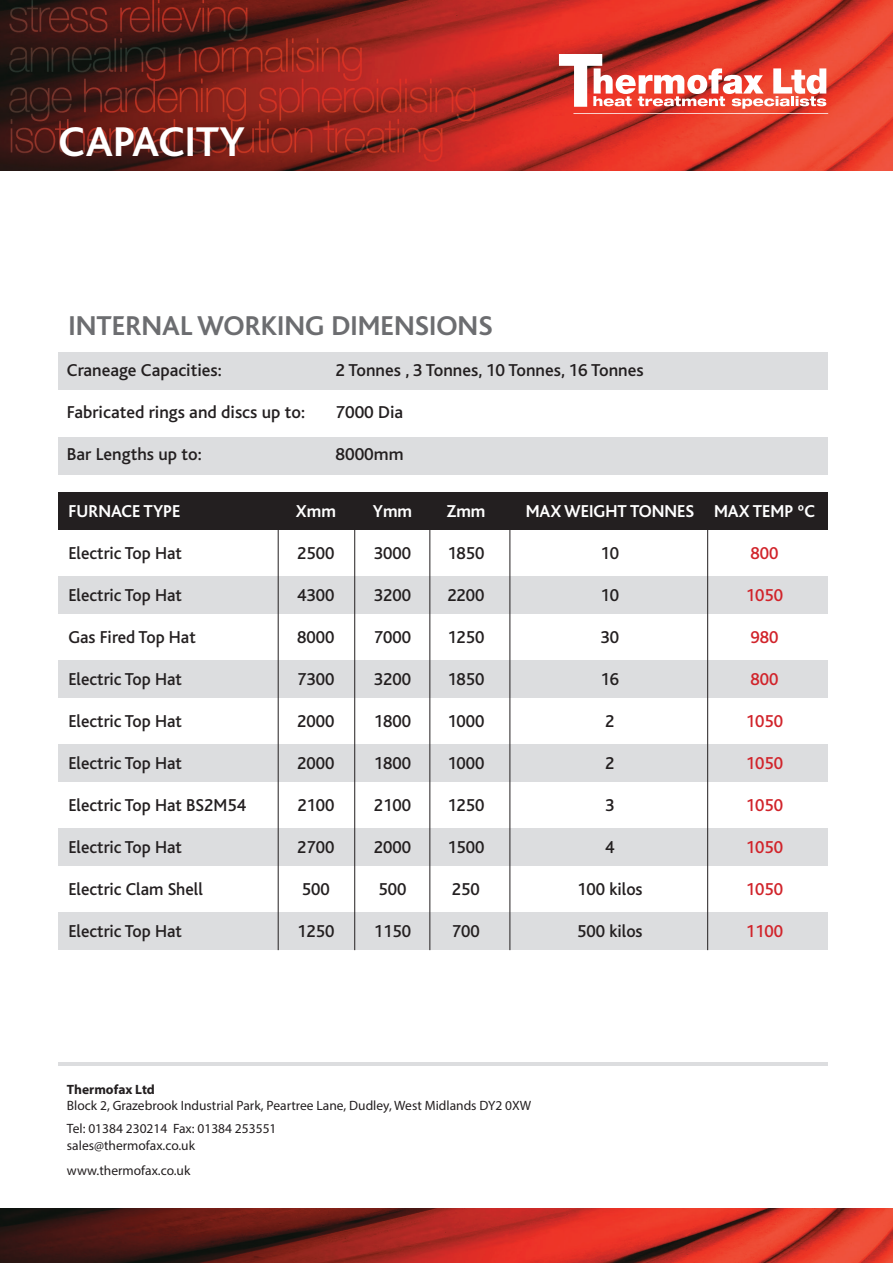
<style>
.page{position:relative;width:893px;height:1263px;background:#fff}
.page>*{position:absolute;margin:0;border:0;box-sizing:border-box;transform-origin:0 0}
.t1{font:700 43.5px "Bliss";color:#fff}
.t2{font:700 28.5px "Bliss";color:#6c6d70}
.t3{font:500 18px "Bliss";color:#231f20}
.t4{font:700 18px "Bliss";color:#fff}
.t5{font:500 18px "Bliss";color:#d1232a}
.t6{font:13.5px "Myriad Pro";color:#231f20}
.t7{font:700 13.5px "Myriad Pro";color:#231f20}
</style>
<div class="page">
<div style="left:59px;top:913px;width:769px;height:37px;background:#dcdddf"></div>
<div style="left:59px;top:829px;width:769px;height:37px;background:#dcdddf"></div>
<div style="left:59px;top:493px;width:769px;height:37px;background:#231f20"></div>
<div style="left:59px;top:577px;width:769px;height:37px;background:#dcdddf"></div>
<div style="left:59px;top:352px;width:769px;height:37px;background:#dcdddf"></div>
<div style="left:59px;top:437px;width:769px;height:38px;background:#dcdddf"></div>
<div style="left:59px;top:661px;width:769px;height:37px;background:#dcdddf"></div>
<div style="left:59px;top:745px;width:769px;height:37px;background:#dcdddf"></div>
<img style="left:0;top:0;width:893px;height:171px">
<img style="left:0;top:1209px;width:893px;height:54px">
<hr style="left:278px;top:494px;width:1px;height:456px;background:#231f20">
<hr style="left:354px;top:494px;width:1px;height:456px;background:#231f20">
<hr style="left:429px;top:494px;width:1px;height:456px;background:#231f20">
<hr style="left:509px;top:494px;width:1px;height:456px;background:#231f20">
<hr style="left:707px;top:494px;width:1px;height:456px;background:#231f20">
<hr style="left:59px;top:1063px;width:769px;height:3px;background:#dcdddf">
<svg style="left:559px;top:54px;width:267px;height:55px"></svg>
<hr style="left:573px;top:113px;width:255px;height:1px;background:#fff">
<p class="t1" style="left:59px;top:119px;width:188px">CAPACITY</p>
<p class="t2" style="left:68px;top:310px;width:426px">INTERNAL WORKING DIMENSIONS</p>
<p class="t3" style="left:67px;top:361px;width:156px">Craneage Capacities:</p>
<p class="t3" style="left:335px;top:361px;width:310px">2 Tonnes , 3 Tonnes, 10 Tonnes, 16 Tonnes</p>
<p class="t3" style="left:67px;top:403px;width:240px">Fabricated rings and discs up to:</p>
<p class="t3" style="left:335px;top:403px;width:69px">7000 Dia</p>
<p class="t3" style="left:67px;top:445px;width:136px">Bar Lengths up to:</p>
<p class="t3" style="left:335px;top:445px;width:69px">8000mm</p>
<p class="t4" style="left:68px;top:502px;width:113px">FURNACE TYPE</p>
<p class="t4" style="left:296px;top:502px;width:41px">Xmm</p>
<p class="t4" style="left:373px;top:502px;width:41px">Ymm</p>
<p class="t4" style="left:446px;top:502px;width:41px">Zmm</p>
<p class="t4" style="left:526px;top:502px;width:291px">MAX WEIGHT TONNES MAX TEMP ºC</p>
<p class="t3" style="left:68px;top:544px;width:115px">Electric Top Hat</p>
<p class="t3" style="left:297px;top:544px;width:39px">2500</p>
<p class="t3" style="left:374px;top:544px;width:39px">3000</p>
<p class="t3" style="left:447px;top:544px;width:39px">1850</p>
<p class="t3" style="left:601px;top:544px;width:20px">10</p>
<p class="t5" style="left:750px;top:544px;width:29px">800</p>
<p class="t3" style="left:68px;top:586px;width:115px">Electric Top Hat</p>
<p class="t3" style="left:297px;top:586px;width:39px">4300</p>
<p class="t3" style="left:374px;top:586px;width:39px">3200</p>
<p class="t3" style="left:447px;top:586px;width:39px">2200</p>
<p class="t3" style="left:601px;top:586px;width:20px">10</p>
<p class="t5" style="left:746px;top:586px;width:39px">1050</p>
<p class="t3" style="left:68px;top:628px;width:129px">Gas Fired Top Hat</p>
<p class="t3" style="left:297px;top:628px;width:39px">8000</p>
<p class="t3" style="left:374px;top:628px;width:39px">7000</p>
<p class="t3" style="left:447px;top:628px;width:39px">1250</p>
<p class="t3" style="left:601px;top:628px;width:20px">30</p>
<p class="t5" style="left:750px;top:628px;width:29px">980</p>
<p class="t3" style="left:68px;top:670px;width:115px">Electric Top Hat</p>
<p class="t3" style="left:297px;top:670px;width:39px">7300</p>
<p class="t3" style="left:374px;top:670px;width:39px">3200</p>
<p class="t3" style="left:447px;top:670px;width:39px">1850</p>
<p class="t3" style="left:601px;top:670px;width:20px">16</p>
<p class="t5" style="left:750px;top:670px;width:29px">800</p>
<p class="t3" style="left:68px;top:712px;width:115px">Electric Top Hat</p>
<p class="t3" style="left:297px;top:712px;width:39px">2000</p>
<p class="t3" style="left:374px;top:712px;width:39px">1800</p>
<p class="t3" style="left:447px;top:712px;width:39px">1000</p>
<p class="t3" style="left:605px;top:712px;width:11px">2</p>
<p class="t5" style="left:746px;top:712px;width:39px">1050</p>
<p class="t3" style="left:68px;top:754px;width:115px">Electric Top Hat</p>
<p class="t3" style="left:297px;top:754px;width:39px">2000</p>
<p class="t3" style="left:374px;top:754px;width:39px">1800</p>
<p class="t3" style="left:447px;top:754px;width:39px">1000</p>
<p class="t3" style="left:605px;top:754px;width:11px">2</p>
<p class="t5" style="left:746px;top:754px;width:39px">1050</p>
<p class="t3" style="left:68px;top:796px;width:179px">Electric Top Hat BS2M54</p>
<p class="t3" style="left:297px;top:796px;width:39px">2100</p>
<p class="t3" style="left:374px;top:796px;width:39px">2100</p>
<p class="t3" style="left:447px;top:796px;width:39px">1250</p>
<p class="t3" style="left:605px;top:796px;width:11px">3</p>
<p class="t5" style="left:746px;top:796px;width:39px">1050</p>
<p class="t3" style="left:68px;top:838px;width:115px">Electric Top Hat</p>
<p class="t3" style="left:297px;top:838px;width:39px">2700</p>
<p class="t3" style="left:374px;top:838px;width:39px">2000</p>
<p class="t3" style="left:447px;top:838px;width:39px">1500</p>
<p class="t3" style="left:605px;top:838px;width:11px">4</p>
<p class="t5" style="left:746px;top:838px;width:39px">1050</p>
<p class="t3" style="left:68px;top:880px;width:136px">Electric Clam Shell</p>
<p class="t3" style="left:302px;top:880px;width:29px">500</p>
<p class="t3" style="left:378px;top:880px;width:29px">500</p>
<p class="t3" style="left:452px;top:880px;width:29px">250</p>
<p class="t3" style="left:577px;top:880px;width:67px">100 kilos</p>
<p class="t5" style="left:746px;top:880px;width:39px">1050</p>
<p class="t3" style="left:68px;top:922px;width:115px">Electric Top Hat</p>
<p class="t3" style="left:297px;top:922px;width:39px">1250</p>
<p class="t3" style="left:374px;top:922px;width:39px">1150</p>
<p class="t3" style="left:452px;top:922px;width:29px">700</p>
<p class="t3" style="left:577px;top:922px;width:67px">500 kilos</p>
<p class="t5" style="left:746px;top:922px;width:39px">1100</p>
<p class="t7" style="left:67px;top:1080px;width:90px">Thermofax Ltd</p>
<p class="t6" style="left:67px;top:1097px;width:466px">Block 2, Grazebrook Industrial Park, Peartree Lane, Dudley, West Midlands DY2 0XW</p>
<p class="t6" style="left:67px;top:1120px;width:211px">Tel: 01384 230214 Fax: 01384 253551</p>
<p class="t6" style="left:67px;top:1137px;width:130px">sales@thermofax.co.uk</p>
<p class="t6" style="left:67px;top:1162px;width:125px">www.thermofax.co.uk</p>
</div>
